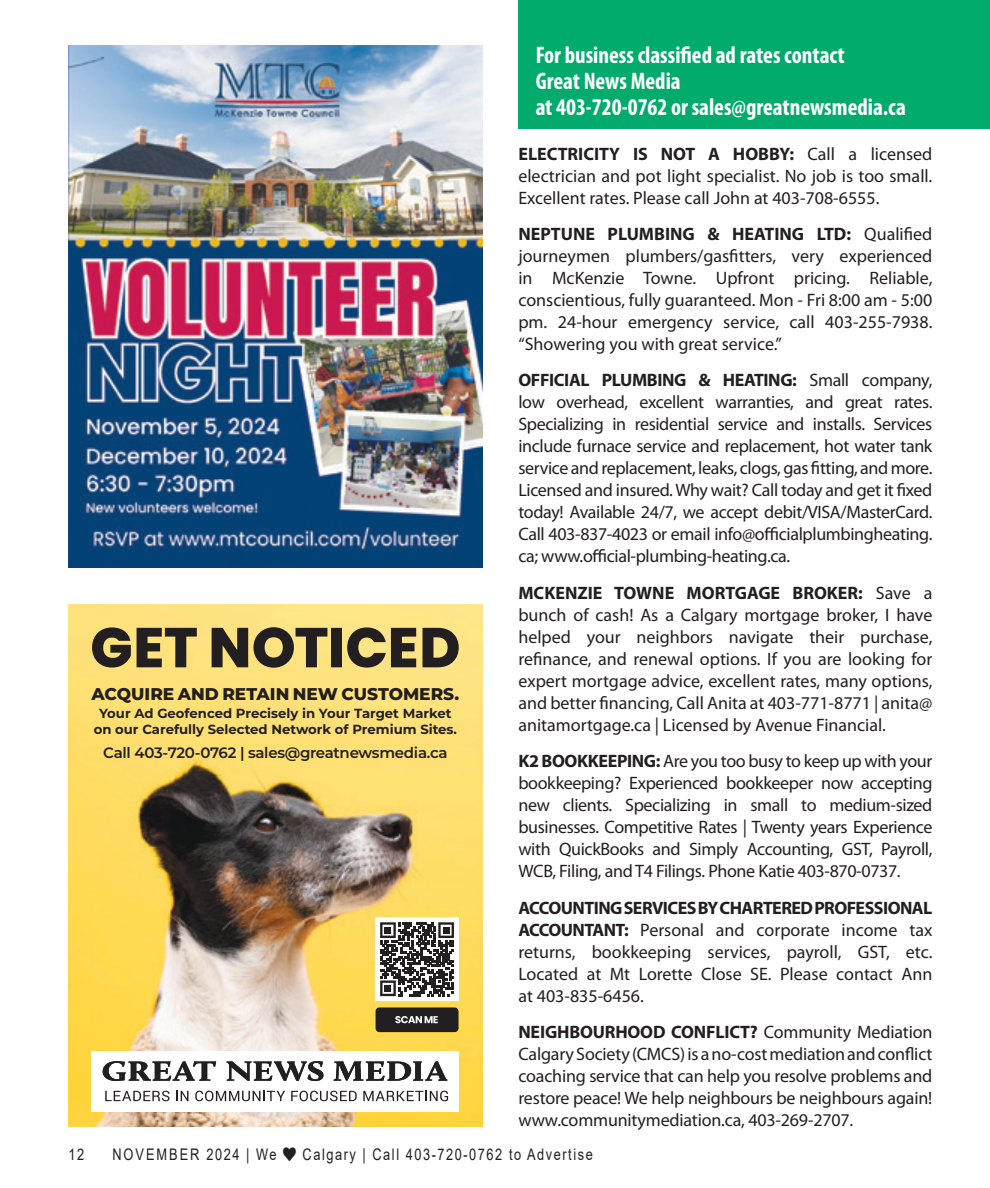
<style>
.page{position:relative;width:990px;height:1188px;background:#fff}
.page>*{position:absolute;margin:0;border:0;box-sizing:border-box;transform-origin:0 0}
.t1{font:700 condensed 24px "Myriad Pro";color:#fff}
.Body_text{font:18px/22px "Myriad Pro";letter-spacing:-.005em;color:#231f20;text-align:justify}
.t2{font:800 17px "Montserrat";color:#231f20}
.t3{font:16px "Arial";letter-spacing:.12em;color:#231f20;scale:.8 1}
.t4{font:16px "Arial";letter-spacing:.155em;color:#231f20;scale:.8 1}
.t5{font:600 15px "Montserrat";letter-spacing:-.02em;color:#231f20}
.t6{font:700 13.2px/16px "Montserrat";color:#231f20;text-align:center}
.s1{font-weight:700}
</style>
<div class="page">
<div style="left:518px;top:0;width:472px;height:129px;background:#00ab6b"></div>
<img style="left:68px;top:46px;width:414px;height:521px">
<img style="left:68px;top:604px;width:414px;height:522px">
<div style="left:376px;top:918px;width:82px;height:83px;background:#fff"></div>
<svg style="left:380px;top:922px;width:74px;height:74px"></svg>
<div style="left:385px;top:927px;width:6px;height:7px;background:#231f20"></div>
<div style="left:443px;top:927px;width:6px;height:7px;background:#231f20"></div>
<div style="left:385px;top:985px;width:6px;height:7px;background:#231f20"></div>
<div style="left:375px;top:918px;width:84px;height:83px;border:1px solid #fff"></div>
<div style="left:376px;top:1007px;width:83px;height:25px;background:#231f20;border-radius:4px"></div>
<svg style="left:395px;top:1016px;width:43px;height:7px"></svg>
<div style="left:92px;top:1051px;width:367px;height:61px;background:#fff"></div>
<svg style="left:105px;top:1091px;width:65px;height:10px"></svg>
<svg style="left:176px;top:1091px;width:12px;height:10px"></svg>
<svg style="left:195px;top:1091px;width:90px;height:10px"></svg>
<svg style="left:291px;top:1091px;width:66px;height:10px"></svg>
<svg style="left:363px;top:1091px;width:85px;height:10px"></svg>
<svg style="left:103px;top:1061px;width:113px;height:20px"></svg>
<svg style="left:227px;top:1061px;width:97px;height:20px"></svg>
<svg style="left:334px;top:1061px;width:113px;height:20px"></svg>
<svg style="left:92px;top:627px;width:367px;height:41px;background:#85774b"></svg>
<p class="t2" style="left:91px;top:681px;width:370px">ACQUIRE AND RETAIN NEW CUSTOMERS.</p>
<p class="t6" style="left:94px;top:705px;width:365px">Your Ad Geofenced Precisely in Your Target Market on our Carefully Selected Network of Premium Sites.</p>
<p class="t5" style="left:103px;top:742px;width:346px">Call 403-720-0762 | sales@greatnewsmedia.ca</p>
<p class="t1" style="left:536px;top:40px;width:311px">For business classified ad rates contact</p>
<p class="t1" style="left:536px;top:66px;width:147px">Great News Media</p>
<p class="t1" style="left:536px;top:92px;width:372px">at 403-720-0762 or sales@greatnewsmedia.ca</p>
<p class="Body_text" style="left:518px;top:142px;width:415px"><span class="s1">ELECTRICITY IS NOT A HOBBY:</span> Call a licensed electrician and pot light specialist. No job is too small.<br>Excellent rates. Please call John at 403-708-6555.</p>
<p class="Body_text" style="left:518px;top:223px;width:416px"><span class="s1">NEPTUNE PLUMBING &amp; HEATING LTD:</span> Qualified journeymen plumbers/gasfitters, very experienced in McKenzie Towne. Upfront pricing. Reliable, conscientious, fully guaranteed. Mon - Fri 8:00 am - 5:00 pm. 24-hour emergency service, call 403-255-7938. “Showering you with great service.”</p>
<p class="Body_text" style="left:518px;top:369px;width:416px"><span class="s1">OFFICIAL PLUMBING &amp; HEATING:</span> Small company, low overhead, excellent warranties, and great rates.<br>Specializing in residential service and installs. Services include furnace service and replacement, hot water tank service and replacement, leaks, clogs, gas fitting, and more.<br>Licensed and insured. Why wait? Call today and get it fixed today! Available 24/7, we accept debit/VISA/MasterCard.<br>Call 403-837-4023 or email info@officialplumbingheating. ca; www.official-plumbing-heating.ca.</p>
<p class="Body_text" style="left:518px;top:582px;width:416px"><span class="s1">MCKENZIE TOWNE MORTGAGE BROKER:</span> Save a bunch of cash! As a Calgary mortgage broker, I have helped your neighbors navigate their purchase, refinance, and renewal options. If you are looking for expert mortgage advice, excellent rates, many options, and better financing, Call Anita at 403-771-8771 | anita@ anitamortgage.ca | Licensed by Avenue Financial.</p>
<p class="Body_text" style="left:518px;top:750px;width:416px"><span class="s1">K2 BOOKKEEPING:</span> Are you too busy to keep up with your bookkeeping? Experienced bookkeeper now accepting new clients. Specializing in small to medium-sized businesses. Competitive Rates | Twenty years Experience with QuickBooks and Simply Accounting, GST, Payroll, WCB, Filing, and T4 Filings. Phone Katie 403-870-0737.</p>
<p class="Body_text" style="left:518px;top:896px;width:416px"><span class="s1">ACCOUNTING SERVICES BY CHARTERED PROFESSIONAL ACCOUNTANT:</span> Personal and corporate income tax returns, bookkeeping services, payroll, GST, etc.<br>Located at Mt Lorette Close SE. Please contact Ann at 403-835-6456.</p>
<p class="Body_text" style="left:518px;top:1021px;width:416px"><span class="s1">NEIGHBOURHOOD CONFLICT?</span> Community Mediation Calgary Society (CMCS) is a no-cost mediation and conflict coaching service that can help you resolve problems and restore peace! We help neighbours be neighbours again! www.communitymediation.ca, 403-269-2707.</p>
<p class="t3" style="left:68px;top:1143px;width:21px">12</p>
<p class="t4" style="left:112px;top:1143px;width:207px">NOVEMBER 2024 | We</p>
<p class="t3" style="left:303px;top:1143px;width:364px">Calgary | Call 403-720-0762 to Advertise</p>
</div>
